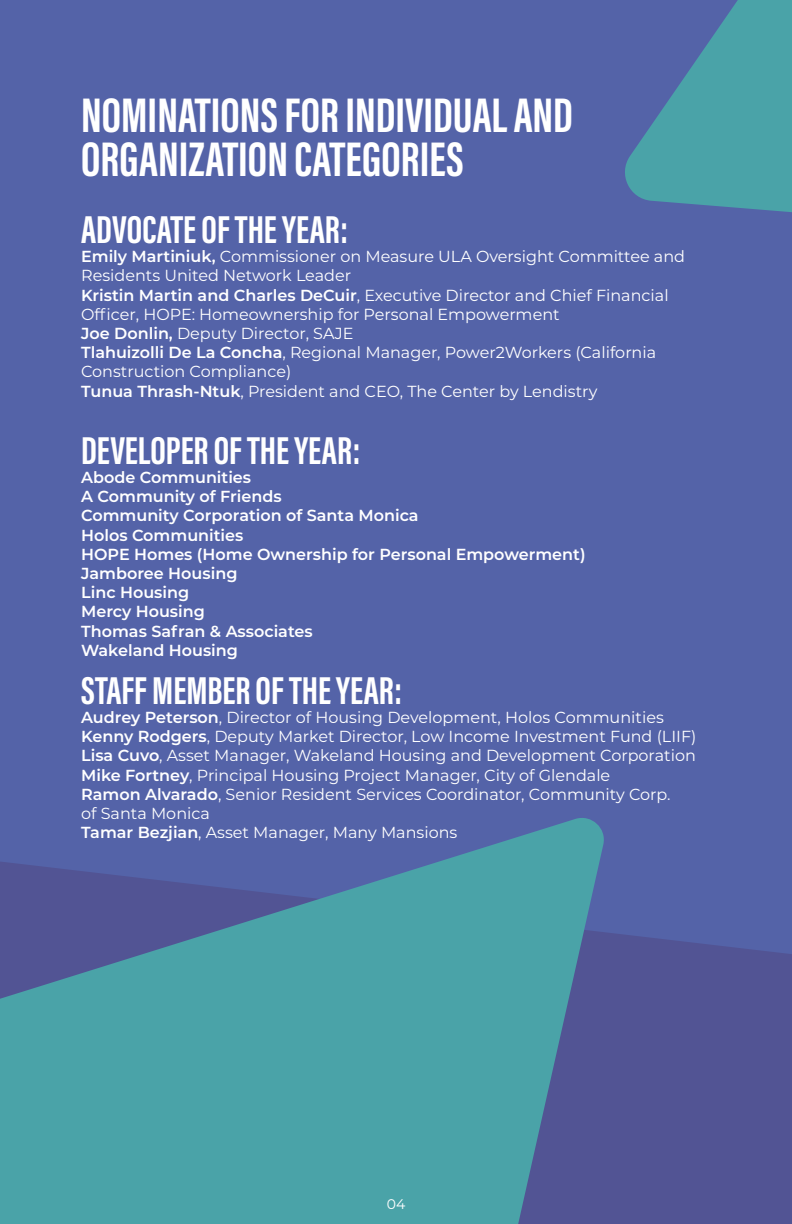
<style>
.page{position:relative;width:792px;height:1224px;background:#525494}
.page>*{position:absolute;margin:0;border:0;box-sizing:border-box;transform-origin:0 0}
.t1{font:50px/44px "Acumin Variable Concept";color:#fff}
.t2{font:40px "Acumin Variable Concept";color:#fff}
.t3{font:16px/19.2px "Montserrat";color:#fff}
.t4{font:600 16px "Montserrat";color:#fff}
.t5{font:14px "Montserrat";color:#fff}
.s1{font-weight:600}
</style>
<div class="page">
<div style="left:0;top:0;width:792px;height:954px;background:#5463a8"></div>
<svg style="left:618px;top:0;width:174px;height:317px;background:#4f7fa8"></svg>
<svg style="left:0;top:814px;width:607px;height:410px;fill:#4aa3a8"></svg>
<p class="t1" style="left:81px;top:90px;width:493px">NOMINATIONS FOR INDIVIDUAL AND<br>ORGANIZATION CATEGORIES</p>
<p class="t2" style="left:81px;top:202px;width:269px">ADVOCATE OF THE YEAR:</p>
<p class="t3" style="left:81px;top:246px;width:605px"><span class="s1">Emily Martiniuk,</span> Commissioner on Measure ULA Oversight Committee and<br>Residents United Network Leader</p>
<p class="t3" style="left:81px;top:285px;width:589px"><span class="s1">Kristin Martin and Charles DeCuir</span>, Executive Director and Chief Financial<br>Officer, HOPE: Homeownership for Personal Empowerment</p>
<p class="t3" style="left:81px;top:323px;width:274px"><span class="s1">Joe Donlin,</span> Deputy Director, SAJE</p>
<p class="t3" style="left:81px;top:342px;width:577px"><span class="s1">Tlahuizolli De La Concha</span>, Regional Manager, Power2Workers (California<br>Construction Compliance)</p>
<p class="t3" style="left:81px;top:381px;width:518px"><span class="s1">Tunua Thrash-Ntuk</span>, President and CEO, The Center by Lendistry</p>
<p class="t2" style="left:81px;top:422px;width:281px">DEVELOPER OF THE YEAR:</p>
<p class="t4" style="left:81px;top:466px;width:172px">Abode Communities</p>
<p class="t4" style="left:81px;top:485px;width:202px">A Community of Friends</p>
<p class="t4" style="left:81px;top:504px;width:339px">Community Corporation of Santa Monica</p>
<p class="t4" style="left:81px;top:524px;width:164px">Holos Communities</p>
<p class="t4" style="left:81px;top:543px;width:506px">HOPE Homes (Home Ownership for Personal Empowerment)</p>
<p class="t4" style="left:81px;top:562px;width:158px">Jamboree Housing</p>
<p class="t4" style="left:81px;top:581px;width:110px">Linc Housing</p>
<p class="t4" style="left:81px;top:600px;width:125px">Mercy Housing</p>
<p class="t4" style="left:81px;top:620px;width:233px">Thomas Safran &amp; Associates</p>
<p class="t4" style="left:81px;top:639px;width:158px">Wakeland Housing</p>
<p class="t2" style="left:81px;top:662px;width:323px">STAFF MEMBER OF THE YEAR:</p>
<p class="t3" style="left:81px;top:707px;width:584px"><span class="s1">Audrey Peterson</span>, Director of Housing Development, Holos Communities</p>
<p class="t3" style="left:81px;top:726px;width:617px"><span class="s1">Kenny Rodgers</span>, Deputy Market Director, Low Income Investment Fund (LIIF)</p>
<p class="t3" style="left:81px;top:746px;width:616px"><span class="s1">Lisa Cuvo</span>, Asset Manager, Wakeland Housing and Development Corporation</p>
<p class="t3" style="left:81px;top:765px;width:531px"><span class="s1">Mike Fortney</span>, Principal Housing Project Manager, City of Glendale</p>
<p class="t3" style="left:81px;top:784px;width:591px"><span class="s1">Ramon Alvarado</span>, Senior Resident Services Coordinator, Community Corp. of Santa Monica</p>
<p class="t3" style="left:81px;top:822px;width:378px"><span class="s1">Tamar Bezjian</span>, Asset Manager, Many Mansions</p>
<p class="t5" style="left:387px;top:1194px;width:20px">04</p>
</div>
